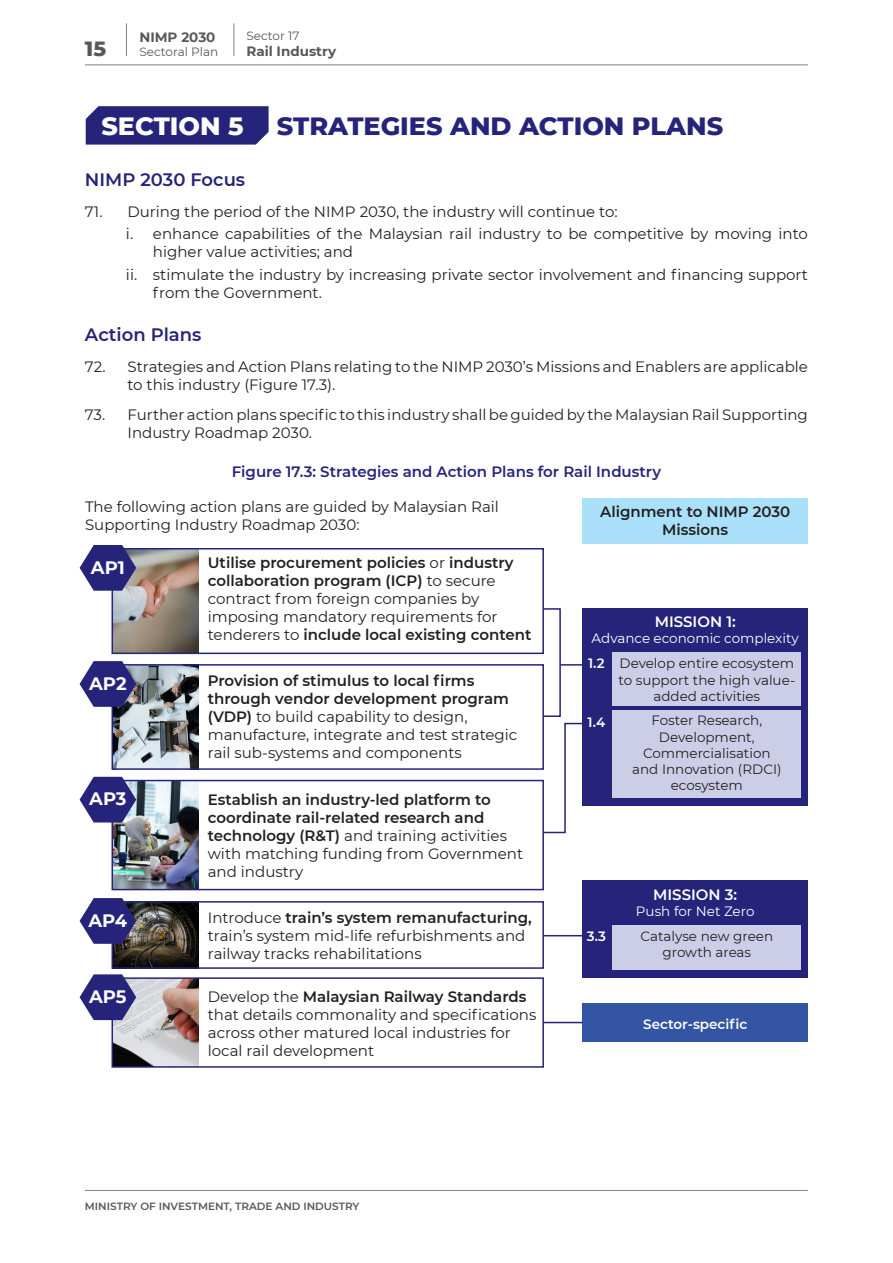
<style>
.page{position:relative;width:893px;height:1263px;background:#fff}
.page>*{position:absolute;margin:0;border:0;box-sizing:border-box;transform-origin:0 0}
.Main_title{font:800 25.5px "Montserrat";color:#26237b}
.Main_title-2{font:800 25.5px "Montserrat";color:#fff}
.t1{font:800 21px "Montserrat";color:#57585a}
.SUB_title{font:600 18px "Montserrat";color:#26237b}
.Main_title-3{font:700 18px "Montserrat";color:#fff}
.number_list_lvl_1{font:15px/18px "Montserrat";color:#231f20}
.number_list_lvl_1-2{font:600 15px/18px "Montserrat";color:#231f20}
.table_title{font:600 15px "Montserrat";color:#26237b}
.number_list_lvl_1-3{font:600 15px "Montserrat";color:#fff}
.number_list_lvl_1-4{font:13.5px/16.2px "Montserrat";color:#231f20;text-align:center}
.number_list_lvl_1-5{font:13.5px "Montserrat";color:#fff}
.number_list_lvl_1-6{font:600 13.5px "Montserrat";color:#fff}
.t2{font:700 13.5px "Montserrat";color:#57585a}
.t3{font:12px "Montserrat";color:#57585a}
.t4{font:600 10.5px "Montserrat";color:#57585a}
.s1{font-weight:400}
.s2{font-weight:600}
</style>
<div class="page">
<hr style="left:85px;top:65px;width:723px;height:1px;background:#808285">
<hr style="left:85px;top:1190px;width:723px;height:1px;background:#808285">
<hr style="left:234px;top:23px;width:1px;height:33px;background:#808285">
<hr style="left:126px;top:23px;width:1px;height:33px;background:#808285">
<img style="left:115px;top:904px;width:83px;height:62px">
<img style="left:115px;top:551px;width:83px;height:100px">
<img style="left:115px;top:783px;width:83px;height:104px">
<img style="left:115px;top:980px;width:83px;height:85px">
<img style="left:115px;top:667px;width:83px;height:100px">
<svg style="left:86px;top:106px;width:183px;height:39px;background:#2e2b80"></svg>
<div style="left:112px;top:548px;width:432px;height:106px;border:2px solid #26237b"></div>
<div style="left:112px;top:664px;width:432px;height:106px;border:2px solid #26237b"></div>
<div style="left:112px;top:901px;width:432px;height:68px;border:2px solid #26237b"></div>
<div style="left:112px;top:780px;width:432px;height:110px;border:2px solid #26237b"></div>
<div style="left:112px;top:977px;width:432px;height:91px;border:2px solid #26237b"></div>
<svg style="left:80px;top:545px;width:56px;height:46px;background:#504e91"></svg>
<svg style="left:80px;top:661px;width:56px;height:46px;background:#4e4c8f"></svg>
<svg style="left:80px;top:898px;width:56px;height:46px;background:#484688"></svg>
<svg style="left:80px;top:777px;width:56px;height:45px;background:#535297"></svg>
<svg style="left:80px;top:974px;width:56px;height:46px;background:#565397"></svg>
<div style="left:583px;top:498px;width:225px;height:45px;background:#aae0f9"></div>
<div style="left:582px;top:608px;width:226px;height:198px;background:#26237b"></div>
<div style="left:582px;top:880px;width:226px;height:97px;background:#26237b"></div>
<div style="left:582px;top:1003px;width:226px;height:39px;background:#3454a4"></div>
<div style="left:612px;top:652px;width:189px;height:54px;background:#cccee7"></div>
<div style="left:612px;top:925px;width:189px;height:44px;background:#cccee7"></div>
<div style="left:612px;top:711px;width:189px;height:87px;background:#cccee7"></div>
<hr style="left:544px;top:935px;width:38px;height:1px;background:#26237b">
<hr style="left:544px;top:1022px;width:38px;height:1px;background:#26237b">
<div style="left:543px;top:608px;width:18px;height:109px;border:2px solid #26237b"></div>
<svg style="left:542px;top:722px;width:40px;height:112px"></svg>
<hr style="left:560px;top:664px;width:22px;height:2px;background:#26237b">
<p class="t3" style="left:246px;top:27px;width:54px">Sector 17</p>
<p class="t2" style="left:139px;top:27px;width:78px">NIMP 2030</p>
<p class="t3" style="left:139px;top:44px;width:80px">Sectoral Plan</p>
<h2 class="t1" style="left:85px;top:33px;width:23px">15</h2>
<p class="t2" style="left:246px;top:42px;width:91px">Rail Industry</p>
<p class="Main_title-2" style="left:101px;top:108px;width:144px">SECTION 5</p>
<p class="Main_title" style="left:277px;top:108px;width:448px">STRATEGIES AND ACTION PLANS</p>
<p class="SUB_title" style="left:85px;top:167px;width:162px">NIMP 2030 Focus</p>
<p class="number_list_lvl_1" style="left:85px;top:202px;width:534px">71. During the period of the NIMP 2030, the industry will continue to:</p>
<p class="number_list_lvl_1" style="left:153px;top:225px;width:656px;text-indent:-27px">i. enhance capabilities of the Malaysian rail industry to be competitive by moving into higher value activities; and</p>
<p class="number_list_lvl_1" style="left:153px;top:265px;width:656px;text-indent:-27px">ii. stimulate the industry by increasing private sector involvement and financing support from the Government.</p>
<p class="SUB_title" style="left:85px;top:322px;width:118px">Action Plans</p>
<p class="number_list_lvl_1" style="left:127px;top:357px;width:682px;text-indent:-43px">72. Strategies and Action Plans relating to the NIMP 2030’s Missions and Enablers are applicable to this industry (Figure 17.3).</p>
<p class="number_list_lvl_1" style="left:127px;top:406px;width:682px;text-indent:-43px">73. Further action plans specific to this industry shall be guided by the Malaysian Rail Supporting<br>Industry Roadmap 2030.</p>
<p class="table_title" style="left:232px;top:461px;width:431px">Figure 17.3: Strategies and Action Plans for Rail Industry</p>
<p class="number_list_lvl_1" style="left:85px;top:497px;width:415px">The following action plans are guided by Malaysian Rail<br>Supporting Industry Roadmap 2030:</p>
<p class="Main_title-3" style="left:91px;top:554px;width:36px">AP1</p>
<p class="number_list_lvl_1-2" style="left:208px;top:553px;width:325px">Utilise procurement policies <span class="s1">or</span> industry collaboration program (ICP) <span class="s1">to secure contract from foreign companies by imposing mandatory requirements for tenderers to</span> include local existing content</p>
<p class="Main_title-3" style="left:89px;top:670px;width:39px">AP2</p>
<p class="number_list_lvl_1" style="left:208px;top:671px;width:311px"><span class="s2">Provision of stimulus to local firms through vendor development program (VDP)</span> to build capability to design, manufacture, integrate and test strategic rail sub-systems and components</p>
<p class="Main_title-3" style="left:89px;top:786px;width:39px">AP3</p>
<p class="number_list_lvl_1-2" style="left:208px;top:789px;width:317px">Establish an industry-led platform to coordinate rail-related research and technology (R&amp;T) <span class="s1">and training activities with matching funding from Government and industry</span></p>
<p class="Main_title-3" style="left:88px;top:907px;width:40px">AP4</p>
<p class="number_list_lvl_1" style="left:208px;top:908px;width:326px">Introduce <span class="s2">train’s system remanufacturing, </span>train’s system mid-life refurbishments and railway tracks rehabilitations</p>
<p class="Main_title-3" style="left:89px;top:983px;width:39px">AP5</p>
<p class="number_list_lvl_1" style="left:208px;top:987px;width:330px">Develop the <span class="s2">Malaysian Railway Standards </span>that details commonality and specifications across other matured local industries for local rail development</p>
<p class="number_list_lvl_1-2" style="left:600px;top:501px;width:192px;text-align:center">Alignment to NIMP 2030<br>Missions</p>
<p class="number_list_lvl_1-3" style="left:655px;top:611px;width:83px">MISSION 1:</p>
<p class="number_list_lvl_1-5" style="left:592px;top:629px;width:209px">Advance economic complexity</p>
<p class="number_list_lvl_1-6" style="left:588px;top:654px;width:18px">1.2</p>
<p class="number_list_lvl_1-6" style="left:588px;top:713px;width:19px">1.4</p>
<p class="number_list_lvl_1-4" style="left:619px;top:655px;width:178px">Develop entire ecosystem to support the high value&shy;added activities</p>
<p class="number_list_lvl_1-4" style="left:632px;top:712px;width:151px">Foster Research,<br>Development,<br>Commercialisation and Innovation (RDCI) ecosystem</p>
<p class="number_list_lvl_1-6" style="left:587px;top:927px;width:21px">3.3</p>
<p class="number_list_lvl_1-3" style="left:653px;top:884px;width:86px">MISSION 3:</p>
<p class="number_list_lvl_1-5" style="left:636px;top:902px;width:120px">Push for Net Zero</p>
<p class="number_list_lvl_1-4" style="left:640px;top:928px;width:134px">Catalyse new green growth areas</p>
<p class="number_list_lvl_1-6" style="left:643px;top:1015px;width:105px">Sector-specific</p>
<p class="t4" style="left:85px;top:1198px;width:276px">MINISTRY OF INVESTMENT, TRADE AND INDUSTRY</p>
</div>
